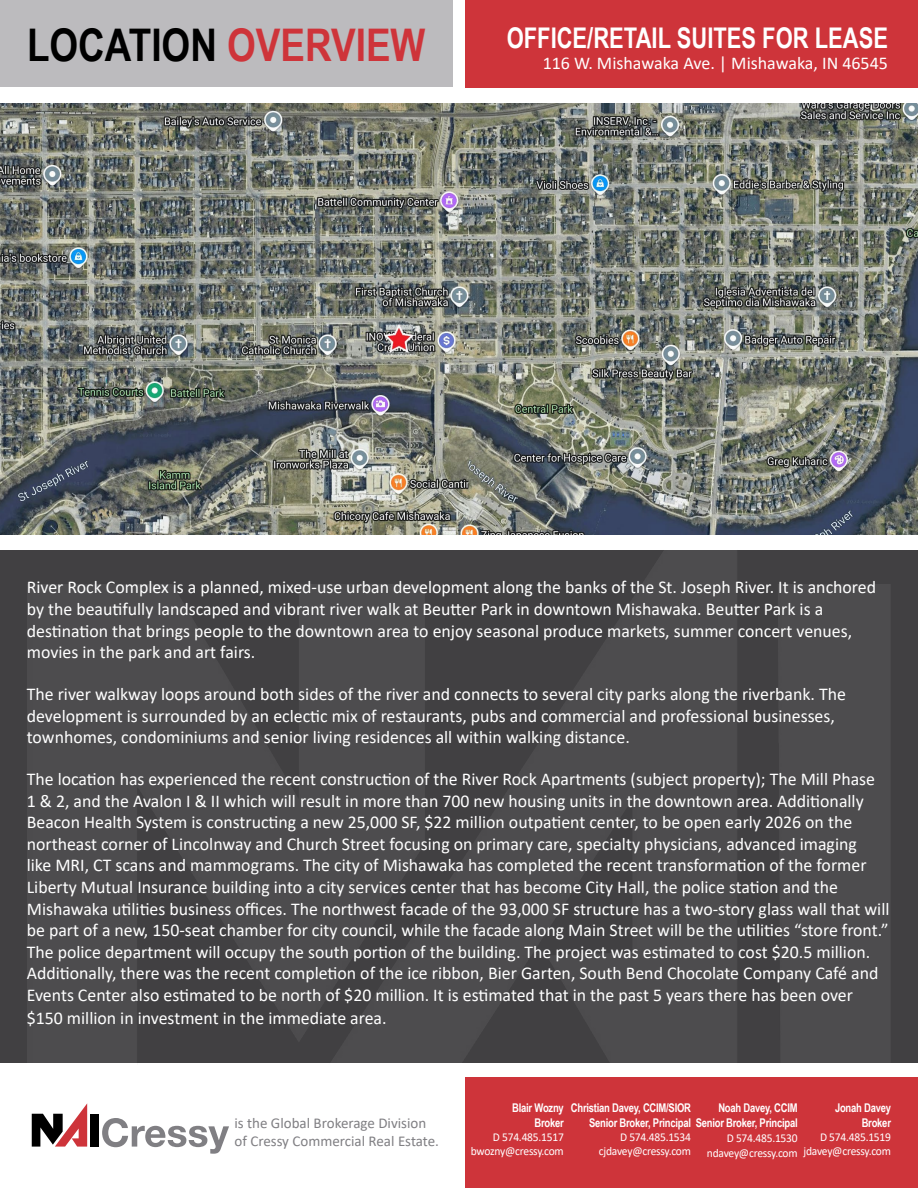
<style>
.page{position:relative;width:918px;height:1188px;background:#fff}
.page>*{position:absolute;margin:0;border:0;box-sizing:border-box;transform-origin:0 0}
.t1{font:700 45px "Arial Narrow";color:#000}
.t2{font:700 28.5px "Arial Narrow";color:#fff;scale:.94 1}
.t3{font:18px/21.6px "Calibri";color:#fff}
.t4{font:15px/18px "Calibri";color:#807f83}
.t5{font:12px/14.4px "Calibri";letter-spacing:-.02em;color:#fff;text-align:right;scale:.96 1}
.t6{font:700 12px/14.4px "Arial Narrow";letter-spacing:-.02em;color:#fff;text-align:right;scale:.96 1}
.s1{color:#ce343a}
</style>
<div class="page">
<div style="left:466px;top:1078px;width:452px;height:110px;background:#ce343a"></div>
<div style="left:90px;top:1114px;width:9px;height:33px;background:#000"></div>
<svg style="left:32px;top:1103px;width:55px;height:44px"></svg>
<svg style="left:102px;top:1118px;width:127px;height:36px"></svg>
<div style="left:466px;top:0;width:452px;height:87px;background:#ce343a"></div>
<div style="left:0;top:550px;width:918px;height:512px;background:#414042"></div>
<img style="left:27px;top:550px;width:891px;height:513px">
<img style="left:0;top:104px;width:918px;height:431px">
<div style="left:0;top:0;width:452px;height:87px;background:#bcbbbe"></div>
<h1 class="t1" style="left:27px;top:11px;width:400px">LOCATION <span class="s1">OVERVIEW</span></h1>
<h2 class="t2" style="left:507px;top:16px;width:407px">OFFICE/RETAIL SUITES FOR LEASE</h2>
<p class="t3" style="left:543px;top:52px;width:347px">116 W. Mishawaka Ave. | Mishawaka, IN 46545</p>
<p class="t3" style="left:27px;top:576px;width:851px">River Rock Complex is a planned, mixed-use urban development along the banks of the St. Joseph River. It is anchored by the beautifully landscaped and vibrant river walk at Beutter Park in downtown Mishawaka. Beutter Park is a destination that brings people to the downtown area to enjoy seasonal produce markets, summer concert venues, movies in the park and art fairs.</p>
<p class="t3" style="left:27px;top:683px;width:821px">The river walkway loops around both sides of the river and connects to several city parks along the riverbank. The development is surrounded by an eclectic mix of restaurants, pubs and commercial and professional businesses, townhomes, condominiums and senior living residences all within walking distance.</p>
<p class="t3" style="left:27px;top:768px;width:864px">The location has experienced the recent construction of the River Rock Apartments (subject property); The Mill Phase<br>1 &amp; 2, and the Avalon I &amp; II which will result in more than 700 new housing units in the downtown area. Additionally Beacon Health System is constructing a new 25,000 SF, $22 million outpatient center, to be open early 2026 on the northeast corner of Lincolnway and Church Street focusing on primary care, specialty physicians, advanced imaging<br>like MRI, CT scans and mammograms. The city of Mishawaka has completed the recent transformation of the former Liberty Mutual Insurance building into a city services center that has become City Hall, the police station and the Mishawaka utilities business offices. The northwest facade of the 93,000 SF structure has a two-story glass wall that will be part of a new, 150-seat chamber for city council, while the facade along Main Street will be the utilities “store front.” The police department will occupy the south portion of the building. The project was estimated to cost $20.5 million.<br>Additionally, there was the recent completion of the ice ribbon, Bier Garten, South Bend Chocolate Company Café and Events Center also estimated to be north of $20 million. It is estimated that in the past 5 years there has been over</p>
<p class="t3" style="left:27px;top:1007px;width:361px">$150 million in investment in the immediate area.</p>
<p class="t4" style="left:234px;top:1114px;width:206px">is the Global Brokerage Division of Cressy Commercial Real Estate.</p>
<p class="t6" style="left:571px;top:1100px;width:127px">Christian Davey, CCIM/SIOR</p>
<p class="t5" style="left:599px;top:1129px;width:97px">D 574.485.1534 cjdavey@cressy.com</p>
<p class="t6" style="left:589px;top:1100px;width:219px">Noah Davey, CCIM<br>Senior Broker, Principal Senior Broker, Principal</p>
<p class="t5" style="left:707px;top:1130px;width:96px;line-height:15px">D 574.485.1530 ndavey@cressy.com</p>
<p class="t6" style="left:835px;top:1100px;width:60px">Jonah Davey<br>Broker</p>
<p class="t5" style="left:804px;top:1129px;width:93px">D 574.485.1519 jdavey@cressy.com</p>
<p class="t6" style="left:512px;top:1100px;width:55px">Blair Wozny<br>Broker</p>
<p class="t5" style="left:471px;top:1129px;width:98px">D 574.485.1517 bwozny@cressy.com</p>
</div>
